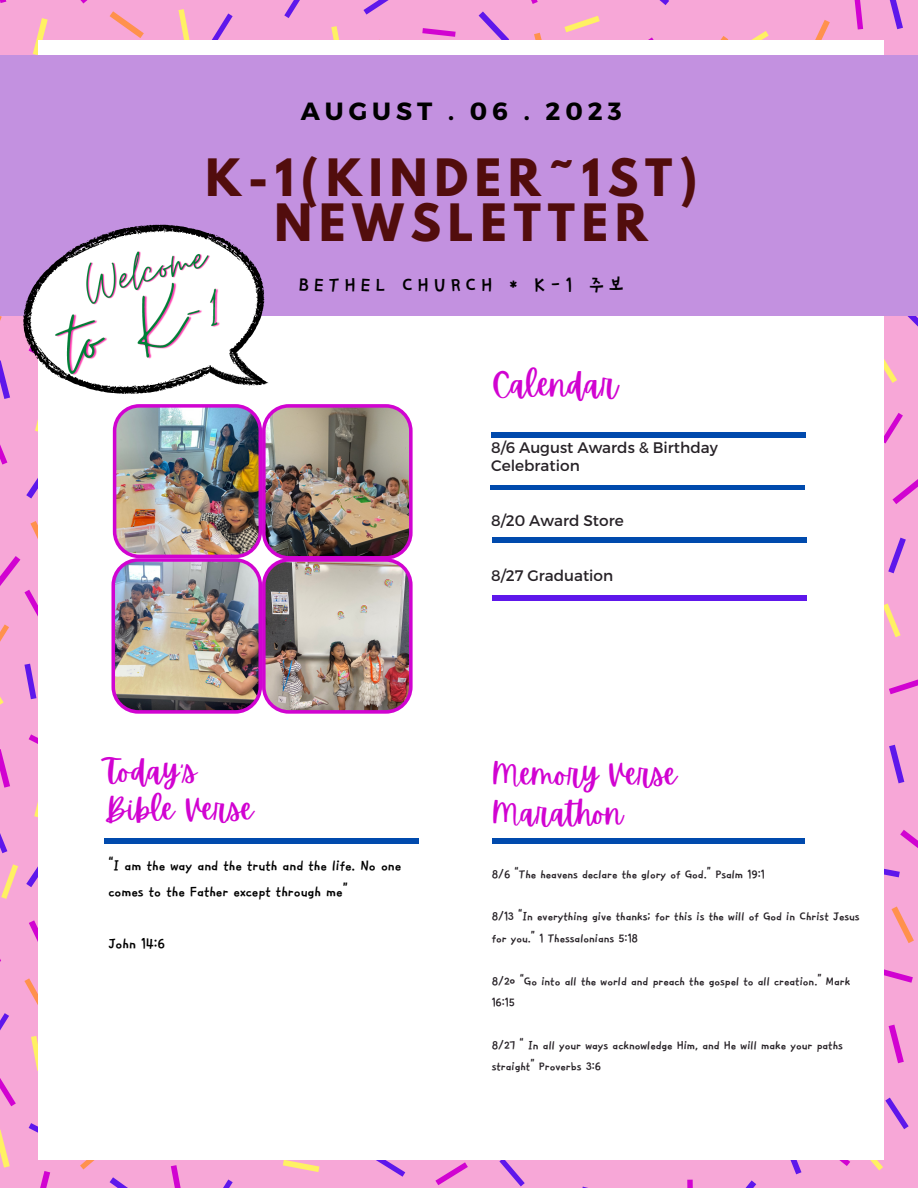
<style>
.page{position:relative;width:918px;height:1188px;background:#f7a7d7}
.page>*{position:absolute;margin:0;border:0;box-sizing:border-box;transform-origin:0 0}
.t1{font:700 45.6px "League Spartan";letter-spacing:.15em;color:#520d0d}
.t2{font:32.7px "Apricots";color:#d103d1}
.t3{font:31.2px/38.2px "Apricots";color:#d103d1}
.t4{font:24.9px "TT Cheotsarang R";letter-spacing:.2em;color:#000}
.t5{font:700 24.9px "Montserrat";letter-spacing:.2em;color:#000}
.t6{font:18.6px/25.8px "TT Cheotsarang R";color:#000}
.t7{font:15.45px/21.5px "TT Cheotsarang R";color:#272227}
.t8{font:15.3px/18.3px "Montserrat";color:#272227}
</style>
<div class="page">
<svg style="left:212px;top:13px;width:21px;height:27px"></svg>
<svg style="left:0;top:360px;width:9px;height:39px"></svg>
<svg style="left:24px;top:664px;width:12px;height:35px"></svg>
<svg style="left:26px;top:464px;width:13px;height:35px"></svg>
<svg style="left:889px;top:745px;width:15px;height:38px"></svg>
<svg style="left:888px;top:538px;width:18px;height:35px"></svg>
<svg style="left:907px;top:316px;width:11px;height:11px"></svg>
<svg style="left:745px;top:1180px;width:11px;height:8px"></svg>
<svg style="left:499px;top:1160px;width:26px;height:26px"></svg>
<svg style="left:790px;top:1160px;width:11px;height:14px"></svg>
<svg style="left:0;top:1013px;width:9px;height:18px"></svg>
<svg style="left:26px;top:852px;width:13px;height:35px"></svg>
<svg style="left:0;top:833px;width:7px;height:20px"></svg>
<svg style="left:376px;top:1160px;width:29px;height:17px"></svg>
<svg style="left:885px;top:1098px;width:24px;height:31px"></svg>
<svg style="left:29px;top:1123px;width:10px;height:21px"></svg>
<svg style="left:110px;top:1177px;width:18px;height:11px"></svg>
<svg style="left:223px;top:1180px;width:10px;height:8px"></svg>
<svg style="left:363px;top:0;width:26px;height:15px"></svg>
<svg style="left:284px;top:0;width:16px;height:18px"></svg>
<svg style="left:479px;top:12px;width:30px;height:28px"></svg>
<svg style="left:889px;top:0;width:14px;height:29px"></svg>
<svg style="left:884px;top:868px;width:16px;height:9px"></svg>
<svg style="left:659px;top:0;width:10px;height:5px"></svg>
<svg style="left:33px;top:18px;width:15px;height:37px"></svg>
<svg style="left:178px;top:9px;width:12px;height:31px"></svg>
<svg style="left:35px;top:426px;width:4px;height:6px"></svg>
<svg style="left:0;top:697px;width:4px;height:8px"></svg>
<svg style="left:884px;top:603px;width:17px;height:34px"></svg>
<svg style="left:34px;top:780px;width:5px;height:38px"></svg>
<svg style="left:31px;top:1036px;width:8px;height:35px"></svg>
<svg style="left:1px;top:864px;width:17px;height:35px"></svg>
<svg style="left:283px;top:1160px;width:36px;height:12px"></svg>
<svg style="left:0;top:1130px;width:10px;height:38px"></svg>
<svg style="left:870px;top:1160px;width:13px;height:11px"></svg>
<svg style="left:751px;top:31px;width:18px;height:9px"></svg>
<svg style="left:331px;top:26px;width:8px;height:14px"></svg>
<svg style="left:564px;top:16px;width:36px;height:16px"></svg>
<svg style="left:110px;top:11px;width:34px;height:27px"></svg>
<svg style="left:24px;top:978px;width:15px;height:33px"></svg>
<svg style="left:80px;top:1160px;width:15px;height:9px"></svg>
<svg style="left:815px;top:20px;width:15px;height:20px"></svg>
<svg style="left:534px;top:33px;width:8px;height:7px"></svg>
<svg style="left:892px;top:907px;width:22px;height:36px"></svg>
<svg style="left:720px;top:36px;width:8px;height:4px"></svg>
<svg style="left:0;top:0;width:6px;height:3px"></svg>
<svg style="left:80px;top:0;width:8px;height:4px"></svg>
<svg style="left:0;top:521px;width:39px;height:134px"></svg>
<svg style="left:0;top:444px;width:7px;height:21px"></svg>
<svg style="left:884px;top:359px;width:19px;height:84px"></svg>
<svg style="left:892px;top:479px;width:26px;height:25px"></svg>
<div style="left:687px;top:1180px;width:6px;height:8px;background:#d103d1"></div>
<svg style="left:0;top:749px;width:10px;height:39px"></svg>
<svg style="left:29px;top:920px;width:10px;height:37px"></svg>
<svg style="left:0;top:1078px;width:16px;height:28px"></svg>
<svg style="left:29px;top:734px;width:10px;height:21px"></svg>
<svg style="left:40px;top:1171px;width:10px;height:17px"></svg>
<svg style="left:889px;top:1025px;width:15px;height:38px"></svg>
<svg style="left:839px;top:1160px;width:11px;height:6px"></svg>
<svg style="left:435px;top:1162px;width:33px;height:23px"></svg>
<svg style="left:171px;top:1165px;width:10px;height:23px"></svg>
<svg style="left:531px;top:0;width:7px;height:4px"></svg>
<svg style="left:422px;top:28px;width:34px;height:9px"></svg>
<svg style="left:648px;top:37px;width:6px;height:3px"></svg>
<svg style="left:854px;top:0;width:9px;height:30px"></svg>
<svg style="left:884px;top:969px;width:29px;height:14px"></svg>
<svg style="left:889px;top:679px;width:29px;height:15px"></svg>
<svg style="left:900px;top:830px;width:18px;height:18px"></svg>
<div style="left:39px;top:40px;width:845px;height:1120px;background:#fff"></div>
<div style="left:0;top:56px;width:918px;height:260px;background:#c391e0"></div>
<hr style="left:491px;top:433px;width:315px;height:4px;background:#004aad">
<div style="left:490px;top:485px;width:315px;height:5px;background:#004aad"></div>
<hr style="left:492px;top:538px;width:315px;height:4px;background:#004aad">
<hr style="left:104px;top:839px;width:315px;height:4px;background:#004aad">
<hr style="left:492px;top:839px;width:312px;height:4px;background:#004aad">
<svg style="left:9px;top:238px;width:256px;height:188px"></svg>
<hr style="left:492px;top:596px;width:315px;height:4px;background:#5e17eb">
<img style="left:71px;top:346px;width:342px;height:368px">
<img style="left:75px;top:224px;width:146px;height:24px">
<img style="left:43px;top:248px;width:200px;height:161px">
<p class="t5" style="left:301px;top:95px;width:322px">AUGUST . 06 . 2023</p>
<p class="t1" style="left:206px;top:155px;width:494px">K-1(KINDER˜1ST)</p>
<p class="t1" style="left:275px;top:200px;width:375px">NEWSLETTER</p>
<p class="t4" style="left:299px;top:271px;width:327px">BETHEL CHURCH * K-1 주보</p>
<p class="t2" style="left:492px;top:366px;width:127px">Calendar</p>
<p class="t8" style="left:491px;top:438px;width:228px">8/6 August Awards &amp; Birthday<br>Celebration</p>
<p class="t8" style="left:491px;top:511px;width:134px">8/20 Award Store</p>
<p class="t3" style="left:104px;top:752px;width:94px">Today's</p>
<p class="t3" style="left:104px;top:790px;width:150px">Bible Verse</p>
<p class="t6" style="left:108px;top:852px;width:294px">“I am the way and the truth and the life. No one comes to the Father except through me”</p>
<p class="t6" style="left:108px;top:929px;width:58px">John 14:6</p>
<p class="t8" style="left:491px;top:565px;width:124px">8/27 Graduation</p>
<p class="t3" style="left:492px;top:756px;width:187px">Memory Verse<br>Marathon</p>
<p class="t7" style="left:492px;top:862px;width:275px">8/6 “The heavens declare the glory of God.” Psalm 19:1</p>
<p class="t7" style="left:492px;top:905px;width:370px">8/13 “In everything give thanks; for this is the will of God in Christ Jesus for you.” 1 Thessalonians 5:18</p>
<p class="t7" style="left:492px;top:969px;width:360px">8/20 “Go into all the world and preach the gospel to all creation.” Mark<br>16:15</p>
<p class="t7" style="left:492px;top:1033px;width:353px">8/27 “ In all your ways acknowledge Him, and He will make your paths straight” Proverbs 3:6</p>
</div>
